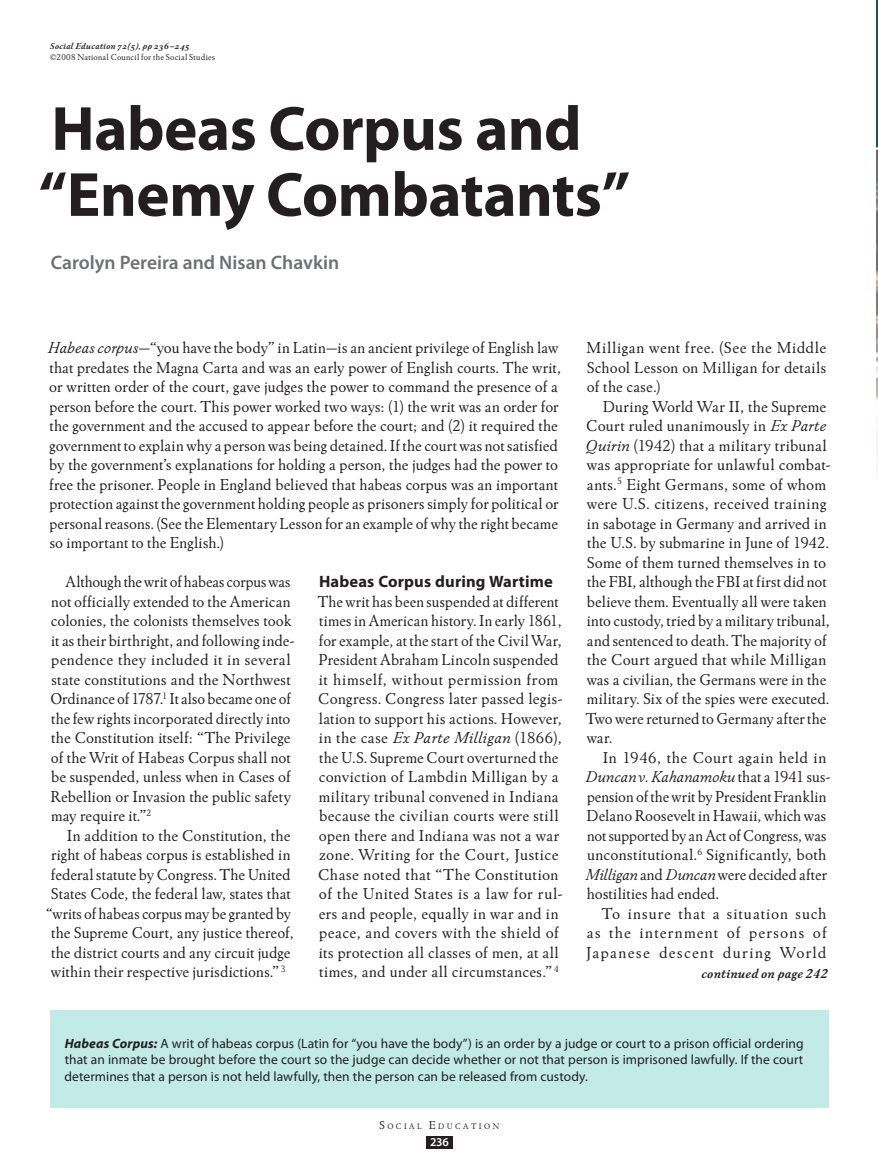
<style>
.page{position:relative;width:878px;height:1161px;background:#fff}
.page>*{position:absolute;margin:0;border:0;box-sizing:border-box;transform-origin:0 0}
.t1{font:700 63px/66px "Myriad Pro";letter-spacing:-.01em;color:#231f20}
.t2{font:600 19.5px "Myriad Pro";color:#6d6f71}
.t3{font:16.5px/19.5px "Winchester New ITC";letter-spacing:.01em;color:#231f20}
.t4{font:700 16.5px "Myriad Pro";letter-spacing:.01em;color:#231f20}
.t5{font:13.5px/16.5px "Myriad Pro";letter-spacing:.005em;color:#231f20;text-align:justify}
.t6{font:italic 700 13.5px "Winchester New ITC";letter-spacing:.01em;color:#231f20}
.t7{font:600 12px "Myriad Pro";color:#fff}
.t8{font:9px "Winchester New ITC";letter-spacing:.025em;color:#231f20}
.t9{font:9px "Winchester New ITC Bold Italic OS";letter-spacing:.025em;color:#231f20}
.t10{font:8.4px "Winchester New ITC Book OS";letter-spacing:.285em;color:#231f20}
.s1{font-style:italic}
.s2{font-weight:700;font-style:italic}
.s3{font-size:12px}
</style>
<div class="page">
<div style="left:426px;top:1136px;width:26px;height:12px;background:#231f20"></div>
<img style="left:876px;top:155px;width:2px;height:299px">
<svg style="left:876px;top:0;width:2px;height:155px"></svg>
<div style="left:50px;top:1010px;width:778px;height:98px;background:#c2ebe8"></div>
<p class="t9" style="left:50px;top:41px;width:141px">Social Education 72(5), pp 236–245</p>
<p class="t8" style="left:50px;top:52px;width:167px">©2008 National Council for the Social Studies</p>
<h1 class="t1" style="left:39px;top:96px;width:593px">Habeas Corpus and “Enemy Combatants”</h1>
<p class="t2" style="left:51px;top:250px;width:290px">Carolyn Pereira and Nisan Chavkin</p>
<p class="t3" style="left:48px;top:338px;width:515px"><span class="s1">Habeas corpus</span>—“you have the body” in Latin—is an ancient privilege of English law that predates the Magna Carta and was an early power of English courts. The writ, or written order of the court, gave judges the power to command the presence of a person before the court. This power worked two ways: (1) the writ was an order for the government and the accused to appear before the court; and (2) it required the government to explain why a person was being detained. If the court was not satisfied by the government’s explanations for holding a person, the judges had the power to free the prisoner. People in England believed that habeas corpus was an important protection against the government holding people as prisoners simply for political or personal reasons. (See the Elementary Lesson for an example of why the right became so important to the English.)</p>
<p class="t3" style="left:50px;top:572px;width:246px;text-indent:15px">Although the writ of habeas corpus was not officially extended to the American colonies, the colonists themselves took it as their birthright, and following inde&shy;pendence they included it in several state constitutions and the Northwest Ordinance of 1787.<sup>1</sup> It also became one of the few rights incorporated directly into the Constitution itself: “The Privilege of the Writ of Habeas Corpus shall not be suspended, unless when in Cases of Rebellion or Invasion the public safety may require it.”<sup>2</sup></p>
<p class="t3" style="left:67px;top:825px;width:225px">In addition to the Constitution, the</p>
<p class="t3" style="left:51px;top:845px;width:241px">right of habeas corpus is established in</p>
<p class="t3" style="left:51px;top:864px;width:241px">federal statute by Congress. The United</p>
<p class="t3" style="left:51px;top:884px;width:241px">States Code, the federal law, states that</p>
<p class="t3" style="left:46px;top:903px;width:247px">“writs of habeas corpus may be granted by</p>
<p class="t3" style="left:51px;top:923px;width:244px">the Supreme Court, any justice thereof,</p>
<p class="t3" style="left:51px;top:942px;width:241px">the district courts and any circuit judge</p>
<p class="t3" style="left:51px;top:962px;width:236px">within their respective jurisdictions.” <sup>3</sup></p>
<p class="t4" style="left:319px;top:572px;width:235px">Habeas Corpus during Wartime</p>
<p class="t3" style="left:318px;top:591px;width:246px">The writ has been suspended at different times in American history. In early 1861, for example, at the start of the Civil War, President Abraham Lincoln suspended it himself, without permission from Congress. Congress later passed legis&shy;lation to support his actions. However, in the case <span class="s1">Ex Parte Milligan</span> (1866), the U.S. Supreme Court overturned the conviction of Lambdin Milligan by a military tribunal convened in Indiana because the civilian courts were still open there and Indiana was not a war zone. Writing for the Court, Justice Chase noted that “The Constitution of the United States is a law for rul&shy;ers and people, equally in war and in peace, and covers with the shield of its protection all classes of men, at all times, and under all circumstances.” <sup>4</sup></p>
<p class="t3" style="left:586px;top:338px;width:241px;text-align:justify">Milligan went free. (See the Middle School Lesson on Milligan for details of the case.)</p>
<p class="t3" style="left:585px;top:396px;width:247px;text-indent:18px">During World War II, the Supreme Court ruled unanimously in <span class="s1">Ex Parte Quirin</span> (1942) that a military tribunal was appropriate for unlawful combat&shy;ants.<sup>5</sup> Eight Germans, some of whom were U.S. citizens, received training in sabotage in Germany and arrived in the U.S. by submarine in June of 1942.<br>Some of them turned themselves in to the FBI, although the FBI at first did not believe them. Eventually all were taken into custody, tried by a military tribunal, and sentenced to death. The majority of the Court argued that while Milligan was a civilian, the Germans were in the military. Six of the spies were executed.<br>Two were returned to Germany after the war.</p>
<p class="t3" style="left:585px;top:747px;width:247px;text-indent:17px">In 1946, the Court again held in <span class="s1">Duncan v. Kahanamoku</span> that a 1941 sus&shy;pension of the writ by President Franklin Delano Roosevelt in Hawaii, which was not supported by an Act of Congress, was unconstitutional.<sup>6</sup> Significantly, both <span class="s1">Milligan</span> and <span class="s1">Duncan</span> were decided after hostilities had ended.</p>
<p class="t3" style="left:586px;top:903px;width:242px;text-align:justify;text-indent:16px">To insure that a situation such as the internment of persons of Japanese descent during World</p>
<p class="t6" style="left:701px;top:966px;width:128px">continued on page 242</p>
<p class="t5" style="left:64px;top:1035px;width:740px"><span class="s2">Habeas Corpus:</span> A writ of habeas corpus (Latin for “you have the body”) is an order by a judge or court to a prison official ordering that an inmate be brought before the court so the judge can decide whether or not that person is imprisoned lawfully. If the court determines that a person is not held lawfully, then the person can be released from custody.</p>
<p class="t10" style="left:379px;top:1121px;width:121px"><span class="s3">S</span>OCIAL <span class="s3">E</span>DUCATION</p>
<p class="t7" style="left:430px;top:1134px;width:20px">236</p>
</div>
